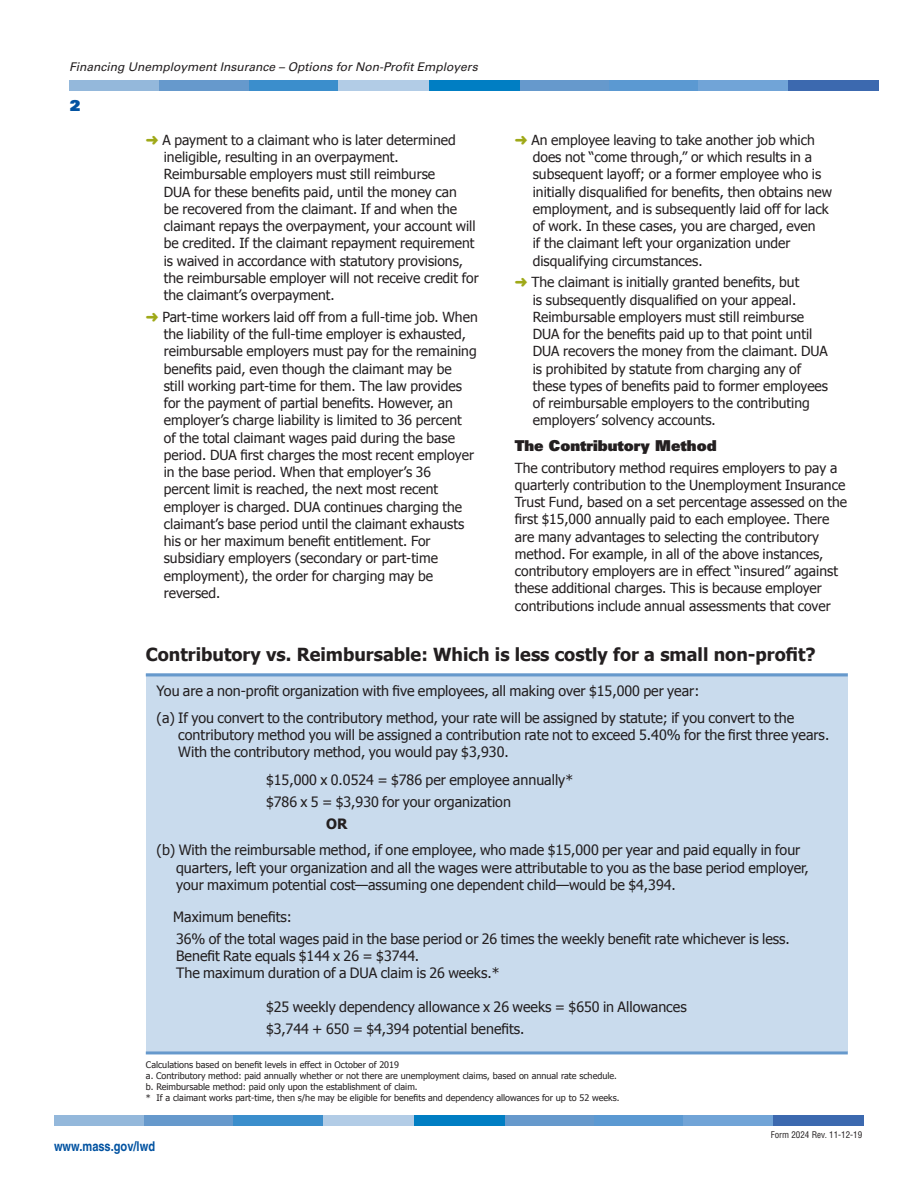
<style>
.page{position:relative;width:918px;height:1188px;background:#fff}
.page>*{position:absolute;margin:0;border:0;box-sizing:border-box;transform-origin:0 0}
.Text_Head{font:700 18px "Tahoma";color:#231f20}
.Headline_small{font:900 15px "Univers";color:#231f20}
.folio{font:900 15px "Univers";color:#0152a1}
.Text{font:14.25px/17.2px "Tahoma";color:#231f20}
.Text-2{font:700 14.25px "Tahoma";color:#231f20}
.body_text_bulleted{font:13.8px/17.2px "Tahoma";color:#231f20}
.body_text{font:13.8px/17.2px "Tahoma";color:#231f20}
.t1{font:700 condensed 13.5px "Helvetica";color:#0152a1}
.t2{font:italic 12px "Univers";color:#231f20}
.t3{font:9px "Tahoma";color:#231f20}
.t4{font:condensed 9px "Helvetica";color:#231f20}
.s1{color:#9fa918}
</style>
<div class="page">
<div style="left:146px;top:674px;width:702px;height:378px;background:#c9dbed"></div>
<hr style="left:146px;top:673px;width:702px;height:3px;background:#69c">
<hr style="left:146px;top:1051px;width:702px;height:3px;background:#69c">
<div style="left:519px;top:80px;width:91px;height:11px;background:#69c"></div>
<div style="left:609px;top:80px;width:91px;height:11px;background:#5b99d2"></div>
<div style="left:698px;top:80px;width:91px;height:11px;background:#71a4d7"></div>
<div style="left:788px;top:80px;width:91px;height:11px;background:#3c69af"></div>
<div style="left:429px;top:80px;width:91px;height:11px;background:#007ec3"></div>
<div style="left:69px;top:80px;width:91px;height:11px;background:#94b8db"></div>
<div style="left:159px;top:80px;width:91px;height:11px;background:#69c"></div>
<div style="left:249px;top:80px;width:91px;height:11px;background:#3b8ecc"></div>
<div style="left:338px;top:80px;width:91px;height:11px;background:#b2cce6"></div>
<div style="left:504px;top:1116px;width:91px;height:10px;background:#69c"></div>
<div style="left:594px;top:1116px;width:91px;height:10px;background:#5b99d2"></div>
<div style="left:683px;top:1116px;width:91px;height:10px;background:#71a4d7"></div>
<div style="left:773px;top:1116px;width:91px;height:10px;background:#3c69af"></div>
<div style="left:414px;top:1116px;width:91px;height:10px;background:#007ec3"></div>
<div style="left:54px;top:1116px;width:91px;height:10px;background:#94b8db"></div>
<div style="left:144px;top:1116px;width:91px;height:10px;background:#69c"></div>
<div style="left:233px;top:1116px;width:91px;height:10px;background:#3b8ecc"></div>
<div style="left:323px;top:1116px;width:91px;height:10px;background:#b2cce6"></div>
<p class="t2" style="left:69px;top:60px;width:410px">Financing Unemployment Insurance – Options for Non-Profit Employers</p>
<p class="folio" style="left:70px;top:96px;width:12px">2</p>
<p class="body_text_bulleted" style="left:164px;top:131px;width:316px;text-indent:-18px"><span class="s1">➜</span> A payment to a claimant who is later determined ineligible, resulting in an overpayment.<br>Reimbursable employers must still reimburse<br>DUA for these benefits paid, until the money can<br>be recovered from the claimant. If and when the claimant repays the overpayment, your account will be credited. If the claimant repayment requirement is waived in accordance with statutory provisions, the reimbursable employer will not receive credit for the claimant’s overpayment.</p>
<p class="body_text_bulleted" style="left:164px;top:308px;width:315px;text-indent:-18px"><span class="s1">➜</span> Part-time workers laid off from a full-time job. When the liability of the full-time employer is exhausted, reimbursable employers must pay for the remaining benefits paid, even though the claimant may be<br>still working part-time for them. The law provides for the payment of partial benefits. However, an employer’s charge liability is limited to 36 percent<br>of the total claimant wages paid during the base period. DUA first charges the most recent employer in the base period. When that employer’s 36 percent limit is reached, the next most recent employer is charged. DUA continues charging the claimant’s base period until the claimant exhausts his or her maximum benefit entitlement. For subsidiary employers (secondary or part-time employment), the order for charging may be reversed.</p>
<p class="body_text_bulleted" style="left:533px;top:131px;width:301px;text-indent:-18px"><span class="s1">➜</span> An employee leaving to take another job which does not “come through,” or which results in a subsequent layoff; or a former employee who is initially disqualified for benefits, then obtains new employment, and is subsequently laid off for lack of work. In these cases, you are charged, even<br>if the claimant left your organization under disqualifying circumstances.</p>
<p class="body_text_bulleted" style="left:533px;top:273px;width:297px;text-indent:-18px"><span class="s1">➜</span> The claimant is initially granted benefits, but<br>is subsequently disqualified on your appeal.<br>Reimbursable employers must still reimburse DUA for the benefits paid up to that point until DUA recovers the money from the claimant. DUA is prohibited by statute from charging any of these types of benefits paid to former employees of reimbursable employers to the contributing employers’ solvency accounts.</p>
<p class="Headline_small" style="left:515px;top:436px;width:203px">The Contributory Method</p>
<p class="body_text" style="left:515px;top:458px;width:334px">The contributory method requires employers to pay a quarterly contribution to the Unemployment Insurance Trust Fund, based on a set percentage assessed on the first $15,000 annually paid to each employee. There are many advantages to selecting the contributory method. For example, in all of the above instances, contributory employers are in effect “insured” against these additional charges. This is because employer contributions include annual assessments that cover</p>
<p class="Text_Head" style="left:146px;top:642px;width:671px">Contributory vs. Reimbursable: Which is less costly for a small non-profit?</p>
<p class="Text" style="left:157px;top:682px;width:544px">You are a non-profit organization with five employees, all making over $15,000 per year:</p>
<p class="Text" style="left:178px;top:708px;width:652px;text-indent:-22px">(a) If you convert to the contributory method, your rate will be assigned by statute; if you convert to the contributory method you will be assigned a contribution rate not to exceed 5.40% for the first three years.<br>With the contributory method, you would pay $3,930.</p>
<p class="Text" style="left:266px;top:770px;width:309px">$15,000 x 0.0524 = $786 per employee annually*</p>
<p class="Text" style="left:266px;top:792px;width:246px">$786 x 5 = $3,930 for your organization</p>
<p class="Text-2" style="left:326px;top:814px;width:23px">OR</p>
<p class="Text" style="left:176px;top:841px;width:634px;text-indent:-20px">(b) With the reimbursable method, if one employee, who made $15,000 per year and paid equally in four quarters, left your organization and all the wages were attributable to you as the base period employer, your maximum potential cost—assuming one dependent child—would be $4,394.</p>
<p class="Text" style="left:173px;top:908px;width:120px">Maximum benefits:</p>
<p class="Text" style="left:176px;top:929px;width:615px">36% of the total wages paid in the base period or 26 times the weekly benefit rate whichever is less.<br>Benefit Rate equals $144 x 26 = $3744.<br>The maximum duration of a DUA claim is 26 weeks.*</p>
<p class="Text" style="left:266px;top:998px;width:422px">$25 weekly dependency allowance x 26 weeks = $650 in Allowances</p>
<p class="Text" style="left:266px;top:1019px;width:260px">$3,744 + 650 = $4,394 potential benefits.</p>
<p class="t3" style="left:146px;top:1059px;width:255px">Calculations based on benefit levels in effect in October of 2019</p>
<p class="t3" style="left:146px;top:1070px;width:472px">a. Contributory method: paid annually whether or not there are unemployment claims, based on annual rate schedule.</p>
<p class="t3" style="left:146px;top:1080px;width:273px">b. Reimbursable method: paid only upon the establishment of claim.</p>
<p class="t3" style="left:146px;top:1091px;width:475px">* If a claimant works part-time, then s/he may be eligible for benefits and dependency allowances for up to 52 weeks.</p>
<p class="t1" style="left:54px;top:1138px;width:103px">www.mass.gov/lwd</p>
<p class="t4" style="left:771px;top:1129px;width:93px">Form 2024 Rev. 11-12-19</p>
</div>
